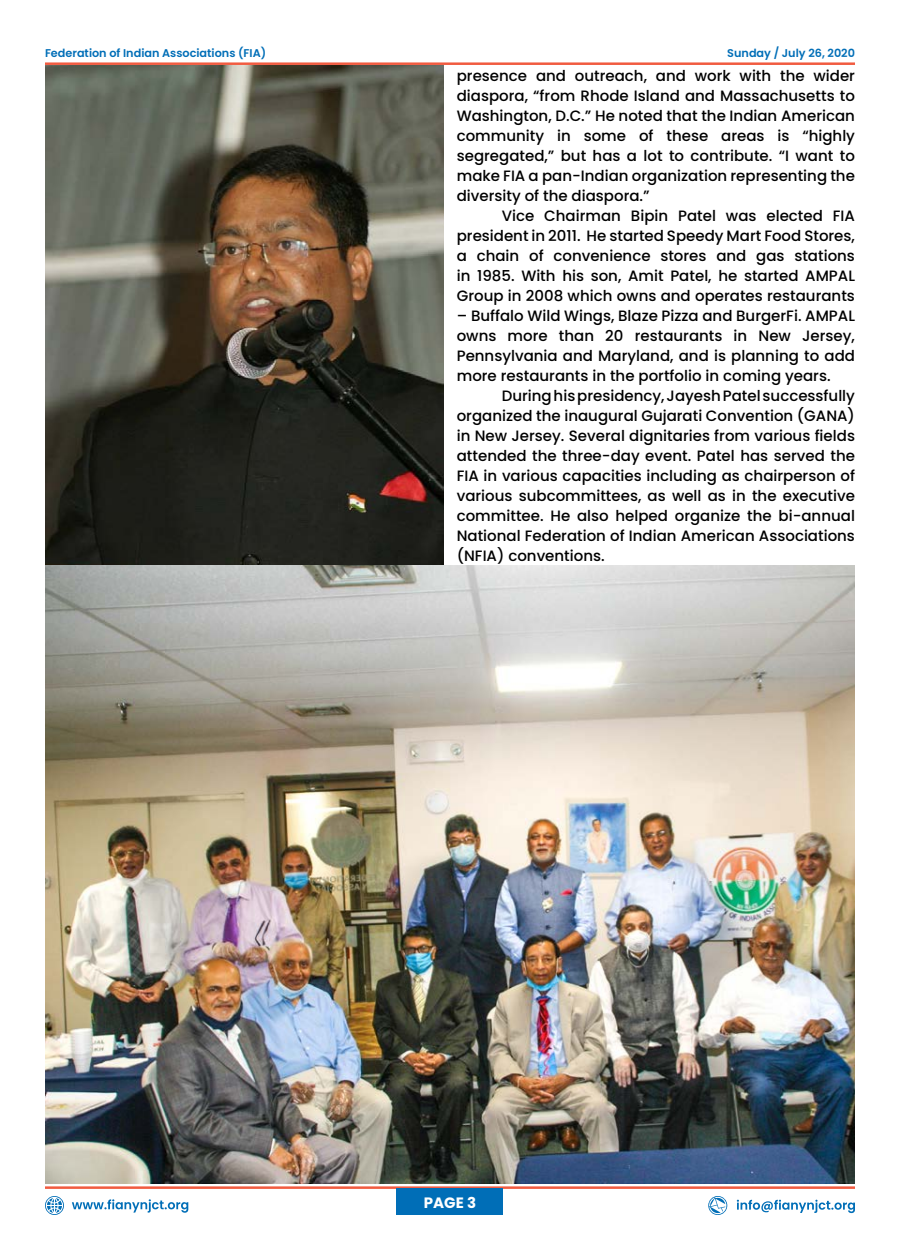
<style>
.page{position:relative;width:900px;height:1260px;background:#fff}
.page>*{position:absolute;margin:0;border:0;box-sizing:border-box;transform-origin:0 0}
.t1{font:500 15px/20px "Poppins";color:#000;text-align:justify}
.t2{font:700 15px "Poppins";color:#fff}
.t3{font:600 11.25px "Poppins";color:#006eb7}
</style>
<div class="page">
<hr style="left:45px;top:1186px;width:810px;height:3px;background:#f15b40">
<hr style="left:45px;top:62px;width:810px;height:3px;background:#f15b40">
<svg style="left:737px;top:1200px;width:118px;height:13px"></svg>
<svg style="left:708px;top:1196px;width:19px;height:19px"></svg>
<svg style="left:72px;top:1199px;width:116px;height:14px"></svg>
<svg style="left:45px;top:1196px;width:19px;height:19px"></svg>
<div style="left:397px;top:1189px;width:106px;height:26px;background:#006eb7"></div>
<img style="left:45px;top:65px;width:398px;height:500px">
<img style="left:45px;top:565px;width:810px;height:619px">
<p class="t3" style="left:45px;top:46px;width:223px">Federation of Indian Associations (FIA)</p>
<p class="t3" style="left:727px;top:46px;width:129px">Sunday / July 26, 2020</p>
<p class="t1" style="left:457px;top:66px;width:400px">presence and outreach, and work with the wider diaspora, “from Rhode Island and Massachusetts to Washington, D.C.” He noted that the Indian American community in some of these areas is “highly segregated,” but has a lot to contribute. “I want to make FIA a pan-Indian organization representing the diversity of the diaspora.”</p>
<p class="t1" style="left:457px;top:206px;width:400px;text-indent:45px">Vice Chairman Bipin Patel was elected FIA president in 2011. He started Speedy Mart Food Stores, a chain of convenience stores and gas stations in 1985. With his son, Amit Patel, he started AMPAL Group in 2008 which owns and operates restaurants</p>
<p class="t1" style="left:457px;top:306px;width:400px">– Buffalo Wild Wings, Blaze Pizza and BurgerFi. AMPAL owns more than 20 restaurants in New Jersey, Pennsylvania and Maryland, and is planning to add more restaurants in the portfolio in coming years.</p>
<p class="t1" style="left:457px;top:385px;width:400px;text-indent:45px">During his presidency, Jayesh Patel successfully organized the inaugural Gujarati Convention (GANA) in New Jersey. Several dignitaries from various fields attended the three-day event. Patel has served the FIA in various capacities including as chairperson of various subcommittees, as well as in the executive committee. He also helped organize the bi-annual National Federation of Indian American Associations (NFIA) conventions.</p>
<p class="t2" style="left:424px;top:1194px;width:54px">PAGE 3</p>
</div>
